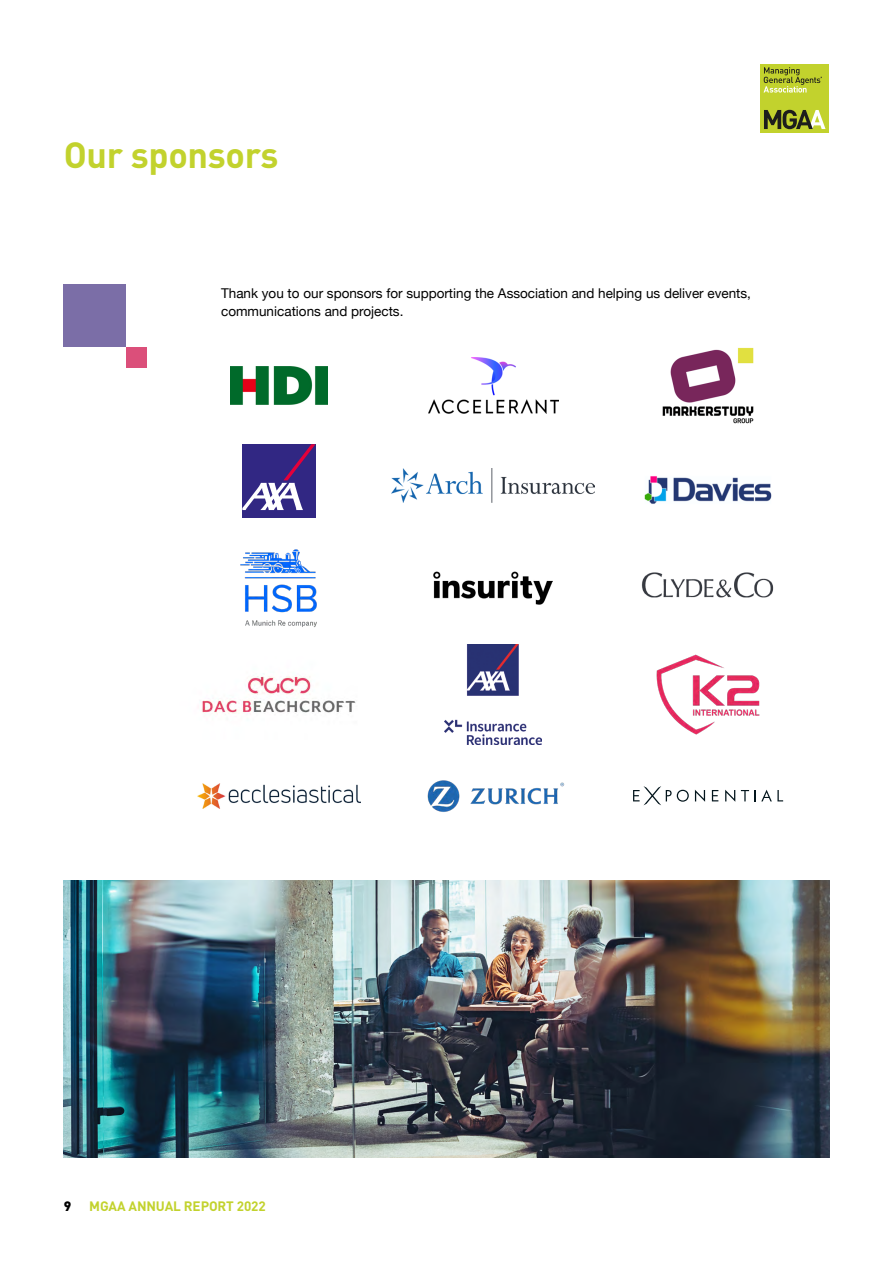
<style>
.page{position:relative;width:893px;height:1263px;background:#fff}
.page>*{position:absolute;margin:0;border:0;box-sizing:border-box;transform-origin:0 0}
.t1{font:700 36px "DIN";letter-spacing:-.01em;color:#c2d22d}
.t2{font:13.5px/18px "Helvetica Neue";color:#000}
.t3{font:700 13.5px "DIN";letter-spacing:-.01em;color:#c2d22d}
.t4{font:900 13.5px "DIN";color:#000}
</style>
<div class="page">
<div style="left:64px;top:285px;width:62px;height:62px;background:#7b6ea7"></div>
<div style="left:126px;top:347px;width:20px;height:21px;background:#db4f7a"></div>
<img style="left:231px;top:366px;width:96px;height:39px">
<img style="left:391px;top:469px;width:204px;height:34px">
<img style="left:641px;top:572px;width:133px;height:26px">
<img style="left:434px;top:571px;width:118px;height:34px">
<img style="left:240px;top:549px;width:77px;height:79px">
<img style="left:428px;top:358px;width:130px;height:55px">
<img style="left:662px;top:347px;width:92px;height:77px">
<img style="left:644px;top:476px;width:128px;height:28px">
<div style="left:242px;top:444px;width:73px;height:73px;background:#312783"></div>
<svg style="left:242px;top:444px;width:73px;height:66px"></svg>
<img style="left:427px;top:780px;width:138px;height:32px">
<img style="left:656px;top:655px;width:104px;height:79px">
<img style="left:202px;top:676px;width:154px;height:38px">
<img style="left:445px;top:645px;width:96px;height:99px">
<svg style="left:695px;top:790px;width:10px;height:12px"></svg>
<svg style="left:725px;top:790px;width:10px;height:12px"></svg>
<svg style="left:712px;top:790px;width:6px;height:11px"></svg>
<svg style="left:741px;top:790px;width:42px;height:11px"></svg>
<svg style="left:633px;top:786px;width:56px;height:19px"></svg>
<img style="left:197px;top:783px;width:164px;height:25px">
<img style="left:64px;top:880px;width:765px;height:277px">
<div style="left:760px;top:64px;width:69px;height:68px;background:#c2d22d"></div>
<svg style="left:763px;top:67px;width:59px;height:26px"></svg>
<svg style="left:764px;top:110px;width:61px;height:19px"></svg>
<h1 class="t1" style="left:64px;top:131px;width:216px">Our sponsors</h1>
<p class="t2" style="left:221px;top:285px;width:531px">Thank you to our sponsors for supporting the Association and helping us deliver events, communications and projects.</p>
<p class="t4" style="left:64px;top:1196px;width:9px">9</p>
<p class="t3" style="left:89px;top:1197px;width:178px">MGAA ANNUAL REPORT 2022</p>
</div>
